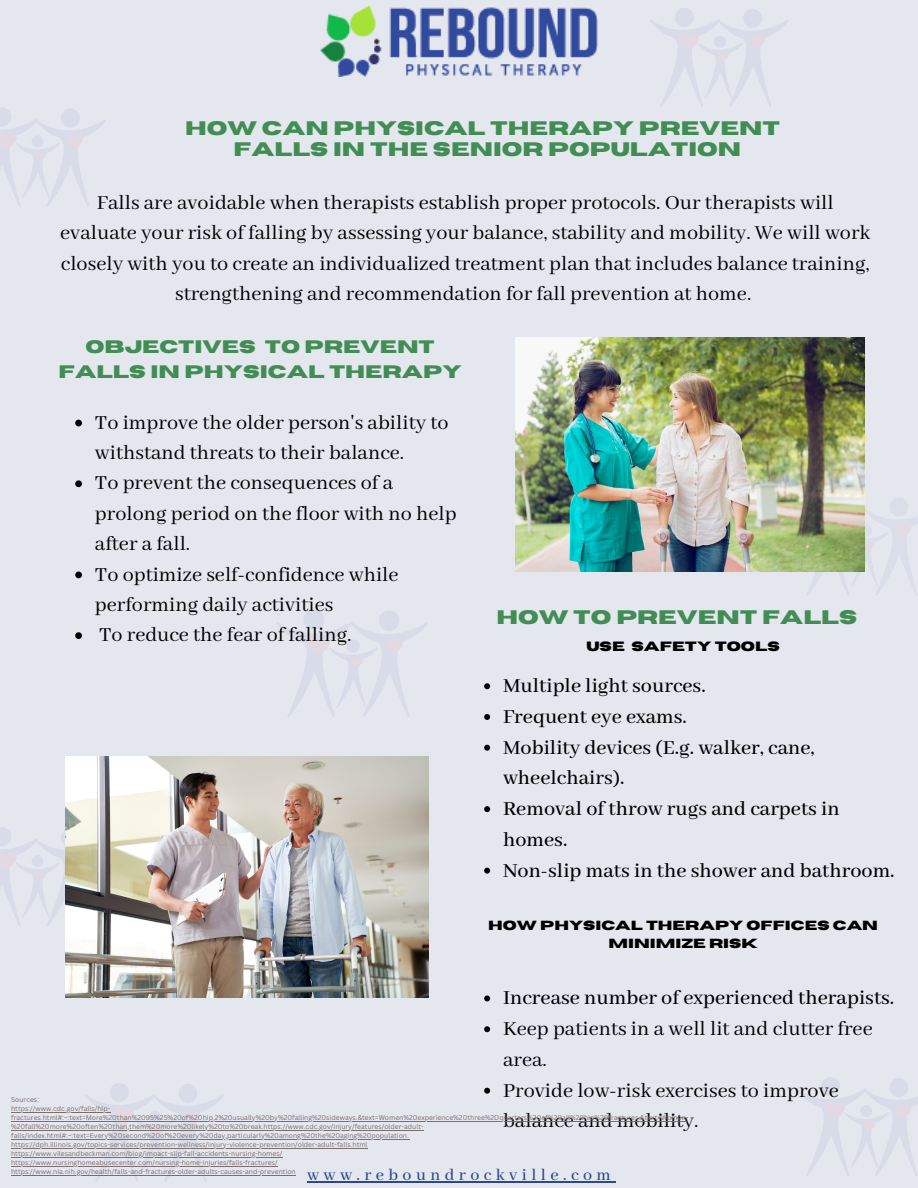
<style>
.page{position:relative;width:918px;height:1188px;background:#e5e7ef}
.page>*{position:absolute;margin:0;border:0;box-sizing:border-box;transform-origin:0 0}
.t1{font:22.2px/30.3px "Abhaya Libre";color:#000}
.t2{font:500 22.2px/30.8px "Abhaya Libre";color:#000}
.t3{font:700 19.5px/20.2px "Horizon";color:#418d54;text-align:center}
.t4{font:700 18px/24.8px "Horizon";color:#418d54;text-align:center}
.t5{font:500 18px "Abhaya Libre";letter-spacing:.245em;color:#2b498f}
.t6{font:700 13.35px "Horizon";color:#000}
.t7{font:700 13.2px/17.9px "Horizon";color:#000;text-align:center}
.t8{font:6.75px/9px "Canva Sans";color:#796d6d}
</style>
<div class="page">
<svg style="left:0;top:108px;width:105px;height:98px"></svg>
<img style="left:321px;top:7px;width:276px;height:70px">
<svg style="left:0;top:827px;width:66px;height:100px"></svg>
<div style="left:889px;top:497px;width:19px;height:20px;background:#dadee9;border-radius:50%"></div>
<svg style="left:807px;top:510px;width:111px;height:85px"></svg>
<div style="left:675px;top:8px;width:19px;height:19px;background:#d8dce8;border-radius:50%"></div>
<div style="left:743px;top:9px;width:19px;height:19px;background:#d8dce8;border-radius:50%"></div>
<svg style="left:650px;top:19px;width:138px;height:88px"></svg>
<div style="left:821px;top:1077px;width:19px;height:19px;background:#d8dce8;border-radius:50%"></div>
<div style="left:889px;top:1078px;width:19px;height:19px;background:#d8dce8;border-radius:50%"></div>
<svg style="left:797px;top:1089px;width:121px;height:87px"></svg>
<div style="left:110px;top:1083px;width:19px;height:19px;background:#d8dce8;border-radius:50%"></div>
<div style="left:178px;top:1084px;width:19px;height:19px;background:#d8dce8;border-radius:50%"></div>
<svg style="left:85px;top:1094px;width:138px;height:88px"></svg>
<div style="left:303px;top:609px;width:21px;height:21px;background:#d8dce8;border-radius:50%"></div>
<div style="left:379px;top:610px;width:20px;height:21px;background:#d8dce8;border-radius:50%"></div>
<svg style="left:277px;top:622px;width:151px;height:95px"></svg>
<img style="left:515px;top:338px;width:350px;height:234px">
<img style="left:66px;top:756px;width:362px;height:242px">
<hr style="left:307px;top:1181px;width:308px;height:1px;background:#2b498f">
<svg style="left:75px;top:420px;width:7px;height:6px"></svg>
<svg style="left:75px;top:480px;width:7px;height:7px"></svg>
<svg style="left:75px;top:572px;width:7px;height:6px"></svg>
<svg style="left:75px;top:632px;width:7px;height:7px"></svg>
<svg style="left:484px;top:683px;width:6px;height:6px"></svg>
<svg style="left:484px;top:714px;width:6px;height:6px"></svg>
<svg style="left:484px;top:745px;width:6px;height:6px"></svg>
<svg style="left:484px;top:806px;width:6px;height:6px"></svg>
<svg style="left:484px;top:868px;width:6px;height:6px"></svg>
<svg style="left:484px;top:996px;width:6px;height:5px"></svg>
<svg style="left:484px;top:1026px;width:6px;height:6px"></svg>
<svg style="left:484px;top:1088px;width:6px;height:6px"></svg>
<hr style="left:11px;top:1112px;width:99px;height:1px;background:#796d6d">
<hr style="left:11px;top:1121px;width:675px;height:1px;background:#796d6d">
<hr style="left:11px;top:1130px;width:413px;height:1px;background:#796d6d">
<hr style="left:11px;top:1139px;width:398px;height:1px;background:#796d6d">
<hr style="left:11px;top:1148px;width:357px;height:1px;background:#796d6d">
<hr style="left:11px;top:1157px;width:272px;height:1px;background:#796d6d">
<hr style="left:11px;top:1166px;width:267px;height:1px;background:#796d6d">
<hr style="left:11px;top:1175px;width:285px;height:1px;background:#796d6d">
<h2 class="t3" style="left:185px;top:119px;width:597px">HOW CAN PHYSICAL THERAPY PREVENT<br>FALLS IN THE SENIOR POPULATION</h2>
<p class="t1" style="left:60px;top:188px;width:812px;text-align:center">Falls are avoidable when therapists establish proper protocols. Our therapists will evaluate your risk of falling by assessing your balance, stability and mobility. We will work closely with you to create an individualized treatment plan that includes balance training, strengthening and recommendation for fall prevention at home.</p>
<h3 class="t4" style="left:58px;top:335px;width:405px">OBJECTIVES TO PREVENT<br>FALLS IN PHYSICAL THERAPY</h3>
<p class="t1" style="left:95px;top:408px;width:363px">To improve the older person's ability to withstand threats to their balance.<br>To prevent the consequences of a prolong period on the floor with no help after a fall.<br>To optimize self-confidence while performing daily activities<br>To reduce the fear of falling.</p>
<h2 class="t3" style="left:496px;top:608px;width:362px">HOW TO PREVENT FALLS</h2>
<h3 class="t6" style="left:586px;top:639px;width:195px">USE SAFETY TOOLS</h3>
<h1 class="t2" style="left:503px;top:671px;width:393px">Multiple light sources.<br>Frequent eye exams.<br>Mobility devices (E.g. walker, cane, wheelchairs).<br>Removal of throw rugs and carpets in homes.<br>Non-slip mats in the shower and bathroom.</h1>
<h3 class="t7" style="left:488px;top:917px;width:391px">HOW PHYSICAL THERAPY OFFICES CAN<br>MINIMIZE RISK</h3>
<h1 class="t2" style="left:503px;top:984px;width:393px">Increase number of experienced therapists.</h1>
<h1 class="t1" style="left:503px;top:1014px;width:371px;line-height:30.8px">Keep patients in a well lit and clutter free area.<br>Provide low-risk exercises to improve balance and mobility.</h1>
<p class="t8" style="left:11px;top:1095px;width:676px">Sources:<br>https://www.cdc.gov/falls/hip&shy;fractures.html#:~:text=More%20than%2095%25%20of%20hip,2%20usually%20by%20falling%20sideways.&amp;text=Women%20experience%20three%2Dquarters%20of%20all%20hip%20fractures.&amp;text=Women %20fall%20more%20often%20than,them%20more%20likely%20to%20break.https://www.cdc.gov/injury/features/older-adult&shy;falls/index.html#:~:text=Every%20second%20of%20every%20day,particularly%20among%20the%20aging%20population. https://dph.illinois.gov/topics-services/prevention-wellness/injury-violence-prevention/older-adult-falls.html<br>https://www.vilesandbeckman.com/blog/impact-slip-fall-accidents-nursing-homes/<br>https://www.nursinghomeabusecenter.com/nursing-home-injuries/falls-fractures/<br>https://www.nia.nih.gov/health/falls-and-fractures-older-adults-causes-and-prevention</p>
<h3 class="t5" style="left:307px;top:1165px;width:305px">www.reboundrockville.com</h3>
</div>
